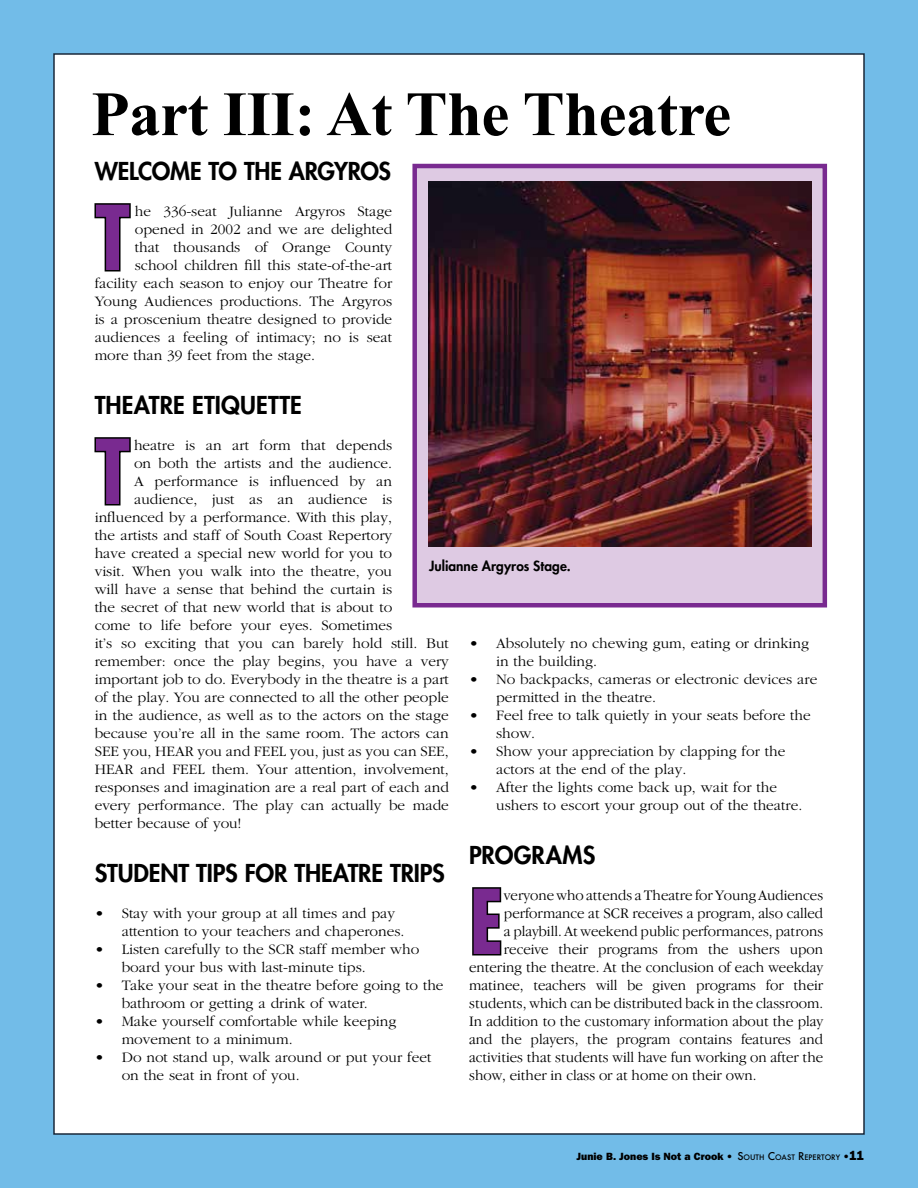
<style>
.page{position:relative;width:918px;height:1188px;background:#72bce8}
.page>*{position:absolute;margin:0;border:0;box-sizing:border-box;transform-origin:0 0}
.t1{font:700 condensed 86.55px "Futura";color:#792a90}
.t2{font:700 63px "Times New Roman";letter-spacing:-.01em;color:#000}
.t3{font:800 24px "Futura";letter-spacing:-.005em;color:#000}
.t4{font:300 15px/18px "Garamond";color:#000}
.t5{font:300 15px "Garamond IT Cby BT";color:#000}
.t6{font:800 13.65px "Futura";letter-spacing:.005em;color:#000}
.t7{font:800 10.5px "Franklin Gothic";color:#000}
.s1{font-family:"Futura";font-weight:500}
.s2{font-family:"Futura";font-weight:500;font-size:7.35px}
.s3{font-size:13.2px}
</style>
<div class="page">
<div style="left:53px;top:53px;width:812px;height:1082px;background:#fff;border:2px solid #1a283a"></div>
<svg style="left:94px;top:203px;width:37px;height:69px"></svg>
<svg style="left:94px;top:437px;width:37px;height:69px"></svg>
<svg style="left:472px;top:887px;width:30px;height:69px"></svg>
<div style="left:415px;top:166px;width:410px;height:439px;background:#decae3"></div>
<div style="left:412px;top:164px;width:415px;height:444px;border:4px solid #792a90"></div>
<img style="left:428px;top:181px;width:383px;height:365px">
<h2 class="t2" style="left:91px;top:70px;width:641px">Part III: At The Theatre</h2>
<h3 class="t3" style="left:95px;top:155px;width:298px">WELCOME TO THE ARGYROS</h3>
<h1 class="t1" style="left:95px;top:182px;width:37px">T</h1>
<p class="t4" style="left:135px;top:203px;width:259px">he 336-seat Julianne Argyros Stage</p>
<p class="t4" style="left:135px;top:221px;width:259px">opened in 2002 and we are delighted</p>
<p class="t4" style="left:135px;top:239px;width:259px">that thousands of Orange County</p>
<p class="t4" style="left:135px;top:257px;width:259px">school children fill this state-of-the-art</p>
<p class="t4" style="left:95px;top:275px;width:299px">facility each season to enjoy our Theatre for</p>
<p class="t4" style="left:95px;top:293px;width:299px">Young Audiences productions. The Argyros</p>
<p class="t4" style="left:95px;top:311px;width:299px">is a proscenium theatre designed to provide</p>
<p class="t4" style="left:95px;top:329px;width:299px">audiences a feeling of intimacy; no is seat</p>
<p class="t4" style="left:95px;top:347px;width:222px">more than 39 feet from the stage.</p>
<h3 class="t3" style="left:95px;top:389px;width:209px">THEATRE ETIQUETTE</h3>
<h1 class="t1" style="left:95px;top:416px;width:37px">T</h1>
<p class="t4" style="left:134px;top:437px;width:260px">heatre is an art form that depends</p>
<p class="t4" style="left:134px;top:455px;width:260px">on both the artists and the audience.</p>
<p class="t4" style="left:134px;top:473px;width:260px">A performance is influenced by an</p>
<p class="t4" style="left:134px;top:491px;width:260px">audience, just as an audience is</p>
<p class="t4" style="left:95px;top:509px;width:299px">influenced by a performance. With this play,</p>
<p class="t4" style="left:95px;top:527px;width:299px">the artists and staff of South Coast Repertory</p>
<p class="t4" style="left:95px;top:545px;width:299px">have created a special new world for you to</p>
<p class="t4" style="left:95px;top:563px;width:299px">visit. When you walk into the theatre, you</p>
<p class="t4" style="left:95px;top:581px;width:299px">will have a sense that behind the curtain is</p>
<p class="t4" style="left:95px;top:599px;width:299px">the secret of that new world that is about to</p>
<p class="t4" style="left:95px;top:617px;width:299px">come to life before your eyes. Sometimes</p>
<p class="t4" style="left:95px;top:635px;width:356px">it’s so exciting that you can barely hold still. But</p>
<p class="t4" style="left:95px;top:653px;width:356px">remember: once the play begins, you have a very</p>
<p class="t4" style="left:95px;top:671px;width:356px">important job to do. Everybody in the theatre is a part</p>
<p class="t4" style="left:95px;top:689px;width:356px">of the play. You are connected to all the other people</p>
<p class="t4" style="left:95px;top:707px;width:356px">in the audience, as well as to the actors on the stage</p>
<p class="t4" style="left:95px;top:725px;width:356px">because you’re all in the same room. The actors can</p>
<p class="t4" style="left:95px;top:743px;width:356px">SEE you, HEAR you and FEEL you, just as you can SEE,</p>
<p class="t4" style="left:95px;top:761px;width:356px">HEAR and FEEL them. Your attention, involvement,</p>
<p class="t4" style="left:95px;top:779px;width:356px">responses and imagination are a real part of each and</p>
<p class="t4" style="left:95px;top:797px;width:356px">every performance. The play can actually be made</p>
<p class="t4" style="left:95px;top:815px;width:148px">better because of you!</p>
<h3 class="t3" style="left:95px;top:857px;width:352px">STUDENT TIPS FOR THEATRE TRIPS</h3>
<p class="t4" style="left:122px;top:905px;width:284px;text-indent:-27px">• Stay with your group at all times and pay attention to your teachers and chaperones.</p>
<p class="t4" style="left:122px;top:941px;width:299px;text-indent:-27px">• Listen carefully to the SCR staff member who board your bus with last-minute tips.</p>
<p class="t4" style="left:122px;top:977px;width:323px;text-indent:-27px">• Take your seat in the theatre before going to the bathroom or getting a drink of water.</p>
<p class="t4" style="left:122px;top:1013px;width:276px;text-indent:-27px">• Make yourself comfortable while keeping movement to a minimum.</p>
<p class="t4" style="left:122px;top:1049px;width:311px;text-indent:-27px">• Do not stand up, walk around or put your feet on the seat in front of you.</p>
<p class="t6" style="left:429px;top:557px;width:143px">Julianne Argyros Stage.</p>
<p class="t4" style="left:496px;top:635px;width:315px;text-indent:-27px">• Absolutely no chewing gum, eating or drinking in the building.</p>
<p class="t4" style="left:496px;top:671px;width:323px;text-indent:-27px">• No backpacks, cameras or electronic devices are permitted in the theatre.</p>
<p class="t4" style="left:496px;top:707px;width:316px;text-indent:-27px">• Feel free to talk quietly in your seats before the show.</p>
<p class="t4" style="left:496px;top:743px;width:291px;text-indent:-27px">• Show your appreciation by clapping for the actors at the end of the play.</p>
<p class="t4" style="left:496px;top:779px;width:308px;text-indent:-27px">• After the lights come back up, wait for the ushers to escort your group out of the theatre.</p>
<h3 class="t3" style="left:469px;top:839px;width:128px">PROGRAMS</h3>
<h1 class="t1" style="left:469px;top:866px;width:35px">E</h1>
<p class="t5" style="left:504px;top:886px;width:321px">veryone who attends a Theatre for Young Audiences</p>
<p class="t5" style="left:504px;top:904px;width:321px">performance at SCR receives a program, also called</p>
<p class="t5" style="left:504px;top:922px;width:321px">a playbill. At weekend public performances, patrons</p>
<p class="t5" style="left:504px;top:940px;width:321px">receive their programs from the ushers upon</p>
<p class="t5" style="left:469px;top:958px;width:356px">entering the theatre. At the conclusion of each weekday</p>
<p class="t5" style="left:469px;top:976px;width:356px">matinee, teachers will be given programs for their</p>
<p class="t5" style="left:469px;top:994px;width:356px">students, which can be distributed back in the classroom.</p>
<p class="t5" style="left:469px;top:1012px;width:356px">In addition to the customary information about the play</p>
<p class="t5" style="left:469px;top:1030px;width:356px">and the players, the program contains features and</p>
<p class="t5" style="left:469px;top:1048px;width:356px">activities that students will have fun working on after the</p>
<p class="t5" style="left:469px;top:1066px;width:289px">show, either in class or at home on their own.</p>
<p class="t7" style="left:576px;top:1150px;width:289px">Junie B. Jones Is Not a Crook • <span class="s1">S</span><span class="s2">OUTH</span> <span class="s1">C</span><span class="s2">OAST</span> <span class="s1">R</span><span class="s2">EPERTORY</span> •<span class="s3">11</span></p>
</div>
